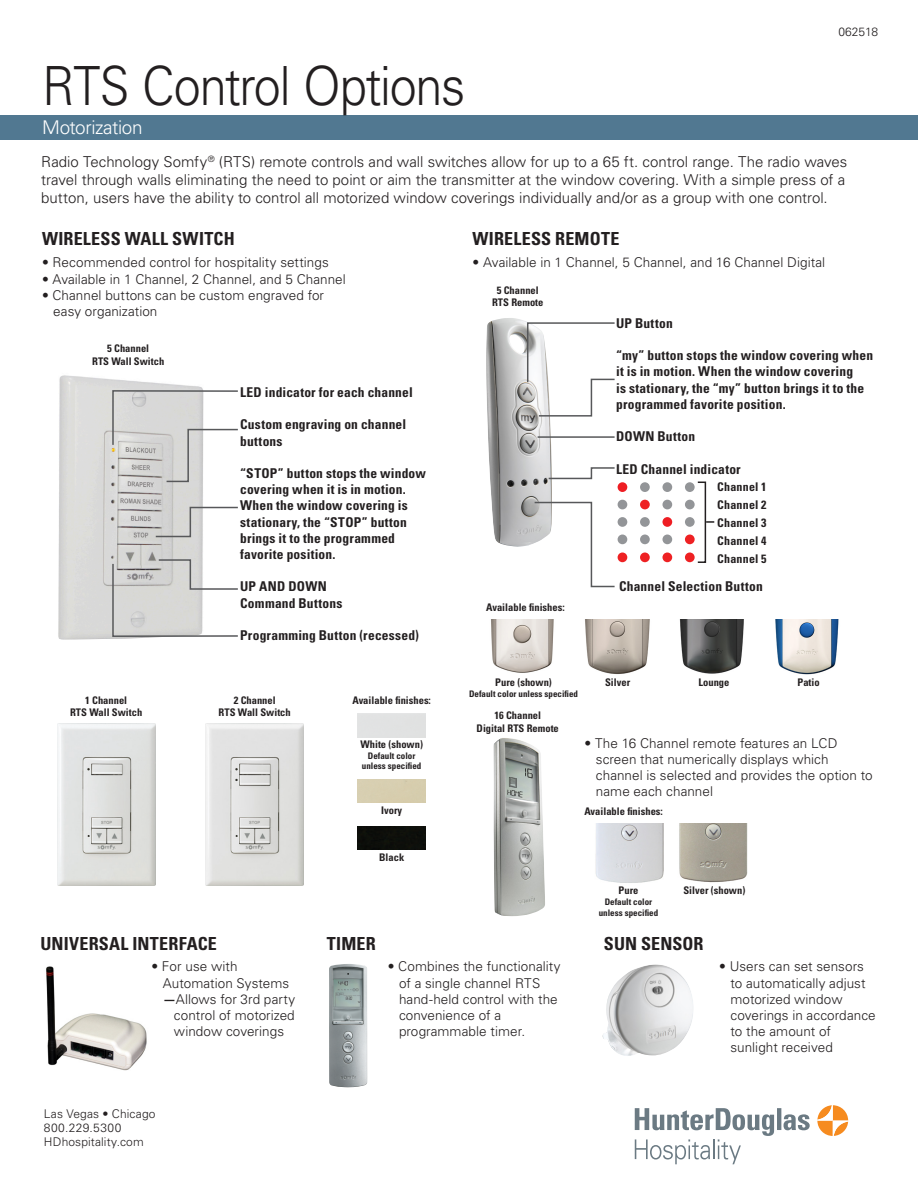
<style>
.page{position:relative;width:918px;height:1188px;background:#fff}
.page>*{position:absolute;margin:0;border:0;box-sizing:border-box;transform-origin:0 0}
.t1{font:300 54px "Univers LT Std";letter-spacing:-.025em;color:#231f20;scale:.9 1}
.t2{font:300 18.9px "Univers LT Std";letter-spacing:-.02em;color:#fff}
.t3{font:700 condensed 18px "Univers LT Std";letter-spacing:.01em;color:#231f20}
.t4{font:300 15px/18px "Univers LT Std";color:#231f20}
.t5{font:300 13.5px "Univers LT Std";letter-spacing:.005em;color:#231f20}
.t6{font:700 condensed 13.5px/16.2px "Univers LT Std";letter-spacing:.015em;color:#231f20}
.t7{font:700 condensed 12px "Univers LT Std";letter-spacing:.015em;color:#231f20}
.t8{font:300 12px "Univers LT Std";letter-spacing:.01em;color:#231f20}
.t9{font:300 12px "Univers LT Std";letter-spacing:.04em;color:#231f20}
.t10{font:700 condensed 10.5px "Univers LT Std";color:#231f20}
.t11{font:700 condensed 9px/10.8px "Univers LT Std";color:#231f20;text-align:center}
.s1{font-weight:700}
</style>
<div class="page">
<img style="left:46px;top:966px;width:101px;height:105px">
<div style="left:0;top:115px;width:918px;height:25px;background:#517891"></div>
<img style="left:58px;top:375px;width:145px;height:265px">
<img style="left:486px;top:318px;width:66px;height:229px">
<img style="left:493px;top:738px;width:52px;height:178px">
<img style="left:206px;top:723px;width:98px;height:162px">
<img style="left:57px;top:723px;width:98px;height:162px">
<div style="left:358px;top:826px;width:68px;height:23px;background:#0d0f0b"></div>
<svg style="left:817px;top:1105px;width:31px;height:31px"></svg>
<svg style="left:635px;top:1108px;width:175px;height:56px"></svg>
<img style="left:679px;top:619px;width:65px;height:55px">
<img style="left:585px;top:619px;width:65px;height:55px">
<img style="left:775px;top:619px;width:64px;height:56px">
<div style="left:618px;top:482px;width:9px;height:10px;background:#ee1d23;border-radius:50%"></div>
<div style="left:618px;top:500px;width:9px;height:9px;background:#939598;border-radius:50%"></div>
<div style="left:618px;top:517px;width:9px;height:10px;background:#939598;border-radius:50%"></div>
<div style="left:618px;top:535px;width:9px;height:9px;background:#939598;border-radius:50%"></div>
<div style="left:618px;top:553px;width:9px;height:9px;background:#ee2123;border-radius:50%"></div>
<div style="left:640px;top:482px;width:10px;height:10px;background:#939598;border-radius:50%"></div>
<div style="left:640px;top:500px;width:10px;height:9px;background:#ee2123;border-radius:50%"></div>
<div style="left:640px;top:517px;width:10px;height:10px;background:#939598;border-radius:50%"></div>
<div style="left:640px;top:535px;width:10px;height:9px;background:#939598;border-radius:50%"></div>
<div style="left:640px;top:553px;width:10px;height:9px;background:#ee2123;border-radius:50%"></div>
<div style="left:662px;top:482px;width:10px;height:10px;background:#939598;border-radius:50%"></div>
<div style="left:662px;top:500px;width:10px;height:9px;background:#939598;border-radius:50%"></div>
<div style="left:662px;top:517px;width:10px;height:10px;background:#ee1d23;border-radius:50%"></div>
<div style="left:662px;top:535px;width:10px;height:9px;background:#939598;border-radius:50%"></div>
<div style="left:662px;top:553px;width:10px;height:9px;background:#ee2123;border-radius:50%"></div>
<div style="left:685px;top:482px;width:10px;height:10px;background:#939598;border-radius:50%"></div>
<div style="left:685px;top:500px;width:10px;height:9px;background:#939598;border-radius:50%"></div>
<div style="left:685px;top:517px;width:10px;height:10px;background:#939598;border-radius:50%"></div>
<div style="left:685px;top:535px;width:10px;height:9px;background:#ee2123;border-radius:50%"></div>
<div style="left:685px;top:553px;width:10px;height:9px;background:#ee2123;border-radius:50%"></div>
<div style="left:697px;top:482px;width:9px;height:81px;border:2px solid #231f20"></div>
<svg style="left:706px;top:521px;width:8px;height:2px"></svg>
<img style="left:602px;top:964px;width:91px;height:92px">
<svg style="left:154px;top:506px;width:84px;height:32px"></svg>
<svg style="left:533px;top:501px;width:82px;height:87px"></svg>
<svg style="left:547px;top:466px;width:68px;height:14px"></svg>
<hr style="left:538px;top:436px;width:77px;height:2px;background:#57585a">
<svg style="left:111px;top:559px;width:127px;height:79px"></svg>
<svg style="left:111px;top:389px;width:127px;height:94px"></svg>
<svg style="left:526px;top:322px;width:89px;height:95px"></svg>
<img style="left:329px;top:964px;width:38px;height:123px">
<img style="left:491px;top:619px;width:63px;height:54px">
<img style="left:595px;top:824px;width:69px;height:59px">
<img style="left:679px;top:824px;width:69px;height:59px">
<p class="t1" style="left:42px;top:53px;width:472px">RTS Control Options</p>
<p class="t2" style="left:42px;top:116px;width:102px">Motorization</p>
<p class="t8" style="left:838px;top:24px;width:41px">062518</p>
<p class="t4" style="left:41px;top:153px;width:808px">Radio Technology Somfy<sup>®</sup> (RTS) remote controls and wall switches allow for up to a 65 ft. control range. The radio waves travel through walls eliminating the need to point or aim the transmitter at the window covering. With a simple press of a button, users have the ability to control all motorized window coverings individually and/or as a group with one control.</p>
<p class="t3" style="left:42px;top:228px;width:194px">WIRELESS WALL SWITCH</p>
<p class="t5" style="left:42px;top:254px;width:288px">• Recommended control for hospitality settings</p>
<p class="t5" style="left:42px;top:271px;width:305px">• Available in 1 Channel, 2 Channel, and 5 Channel</p>
<p class="t5" style="left:42px;top:287px;width:284px">• Channel buttons can be custom engraved for</p>
<p class="t5" style="left:53px;top:303px;width:106px">easy organization</p>
<p class="t10" style="left:107px;top:342px;width:43px">5 Channel</p>
<p class="t10" style="left:92px;top:355px;width:74px">RTS Wall Switch</p>
<p class="t10" style="left:85px;top:694px;width:43px">1 Channel</p>
<p class="t10" style="left:70px;top:706px;width:74px">RTS Wall Switch</p>
<p class="t6" style="left:240px;top:384px;width:174px">LED indicator for each channel</p>
<p class="t6" style="left:240px;top:417px;width:168px">Custom engraving on channel buttons</p>
<p class="t6" style="left:240px;top:465px;width:187px">“STOP” button stops the window covering when it is in motion.</p>
<p class="t6" style="left:240px;top:498px;width:169px">When the window covering is stationary, the “STOP” button</p>
<p class="t6" style="left:240px;top:530px;width:156px">brings it to the programmed</p>
<p class="t6" style="left:240px;top:546px;width:97px">favorite position.</p>
<p class="t6" style="left:240px;top:579px;width:88px">UP AND DOWN</p>
<p class="t6" style="left:240px;top:595px;width:104px">Command Buttons</p>
<p class="t6" style="left:240px;top:627px;width:180px">Programming Button (recessed)</p>
<p class="t10" style="left:234px;top:694px;width:43px">2 Channel</p>
<p class="t10" style="left:219px;top:706px;width:74px">RTS Wall Switch</p>
<p class="t10" style="left:352px;top:694px;width:80px">Available finishes:</p>
<p class="t10" style="left:361px;top:738px;width:64px">White (shown)</p>
<p class="t11" style="left:362px;top:750px;width:61px">Default color unless specified</p>
<p class="t10" style="left:381px;top:804px;width:22px">Ivory</p>
<p class="t10" style="left:379px;top:851px;width:27px">Black</p>
<p class="t3" style="left:472px;top:228px;width:148px">WIRELESS REMOTE</p>
<p class="t5" style="left:472px;top:254px;width:354px">• Available in 1 Channel, 5 Channel, and 16 Channel Digital</p>
<p class="t10" style="left:497px;top:283px;width:44px">5 Channel</p>
<p class="t10" style="left:492px;top:296px;width:53px">RTS Remote</p>
<p class="t10" style="left:486px;top:601px;width:80px">Available finishes:</p>
<p class="t6" style="left:616px;top:315px;width:58px">UP Button</p>
<p class="t6" style="left:616px;top:347px;width:259px">“my” button stops the window covering when it is in motion. When the window covering<br>is stationary, the “my” button brings it to the programmed favorite position.</p>
<p class="t6" style="left:616px;top:428px;width:81px">DOWN Button</p>
<p class="t6" style="left:616px;top:461px;width:126px">LED Channel indicator</p>
<p class="t7" style="left:717px;top:479px;width:51px">Channel 1</p>
<p class="t7" style="left:717px;top:497px;width:51px">Channel 2</p>
<p class="t7" style="left:717px;top:515px;width:51px">Channel 3</p>
<p class="t7" style="left:717px;top:533px;width:51px">Channel 4</p>
<p class="t7" style="left:717px;top:551px;width:51px">Channel 5</p>
<p class="t6" style="left:619px;top:578px;width:145px">Channel Selection Button</p>
<p class="t10" style="left:495px;top:676px;width:58px">Pure (shown)</p>
<p class="t11" style="left:469px;top:688px;width:110px">Default color unless specified</p>
<p class="t10" style="left:494px;top:709px;width:48px">16 Channel</p>
<p class="t10" style="left:477px;top:722px;width:84px">Digital RTS Remote</p>
<p class="t10" style="left:605px;top:676px;width:27px">Silver</p>
<p class="t10" style="left:699px;top:676px;width:32px">Lounge</p>
<p class="t10" style="left:798px;top:676px;width:24px">Patio</p>
<p class="t5" style="left:585px;top:735px;width:254px">• The 16 Channel remote features an LCD</p>
<p class="t5" style="left:596px;top:751px;width:234px">screen that numerically displays which</p>
<p class="t5" style="left:596px;top:767px;width:278px">channel is selected and provides the option to</p>
<p class="t5" style="left:596px;top:783px;width:119px">name each channel</p>
<p class="t10" style="left:584px;top:805px;width:80px">Available finishes:</p>
<p class="t10" style="left:619px;top:884px;width:21px">Pure</p>
<p class="t10" style="left:683px;top:884px;width:63px">Silver (shown)</p>
<p class="t11" style="left:605px;top:896px;width:49px">Default color</p>
<p class="t11" style="left:599px;top:907px;width:61px">unless specified</p>
<p class="t3" style="left:40px;top:933px;width:178px">UNIVERSAL INTERFACE</p>
<p class="t3" style="left:327px;top:933px;width:50px">TIMER</p>
<p class="t3" style="left:604px;top:933px;width:101px">SUN SENSOR</p>
<p class="t5" style="left:151px;top:958px;width:88px">• For use with</p>
<p class="t5" style="left:163px;top:975px;width:128px">Automation Systems</p>
<p class="t5" style="left:163px;top:991px;width:134px"><span class="s1">—</span>Allows for 3rd party</p>
<p class="t5" style="left:174px;top:1007px;width:122px">control of motorized</p>
<p class="t5" style="left:174px;top:1023px;width:112px">window coverings</p>
<p class="t5" style="left:388px;top:958px;width:174px">• Combines the functionality</p>
<p class="t5" style="left:399px;top:975px;width:143px">of a single channel RTS</p>
<p class="t5" style="left:399px;top:991px;width:160px">hand-held control with the</p>
<p class="t5" style="left:399px;top:1007px;width:104px">convenience of a</p>
<p class="t5" style="left:399px;top:1023px;width:128px">programmable timer.</p>
<p class="t5" style="left:719px;top:958px;width:146px">• Users can set sensors</p>
<p class="t5" style="left:731px;top:975px;width:137px">to automatically adjust</p>
<p class="t5" style="left:731px;top:991px;width:114px">motorized window</p>
<p class="t5" style="left:731px;top:1007px;width:147px">coverings in accordance</p>
<p class="t5" style="left:731px;top:1023px;width:102px">to the amount of</p>
<p class="t5" style="left:731px;top:1039px;width:104px">sunlight received</p>
<p class="t8" style="left:44px;top:1106px;width:113px">Las Vegas • Chicago</p>
<p class="t9" style="left:44px;top:1120px;width:79px">800.229.5300</p>
<p class="t8" style="left:44px;top:1135px;width:101px">HDhospitality.com</p>
</div>
